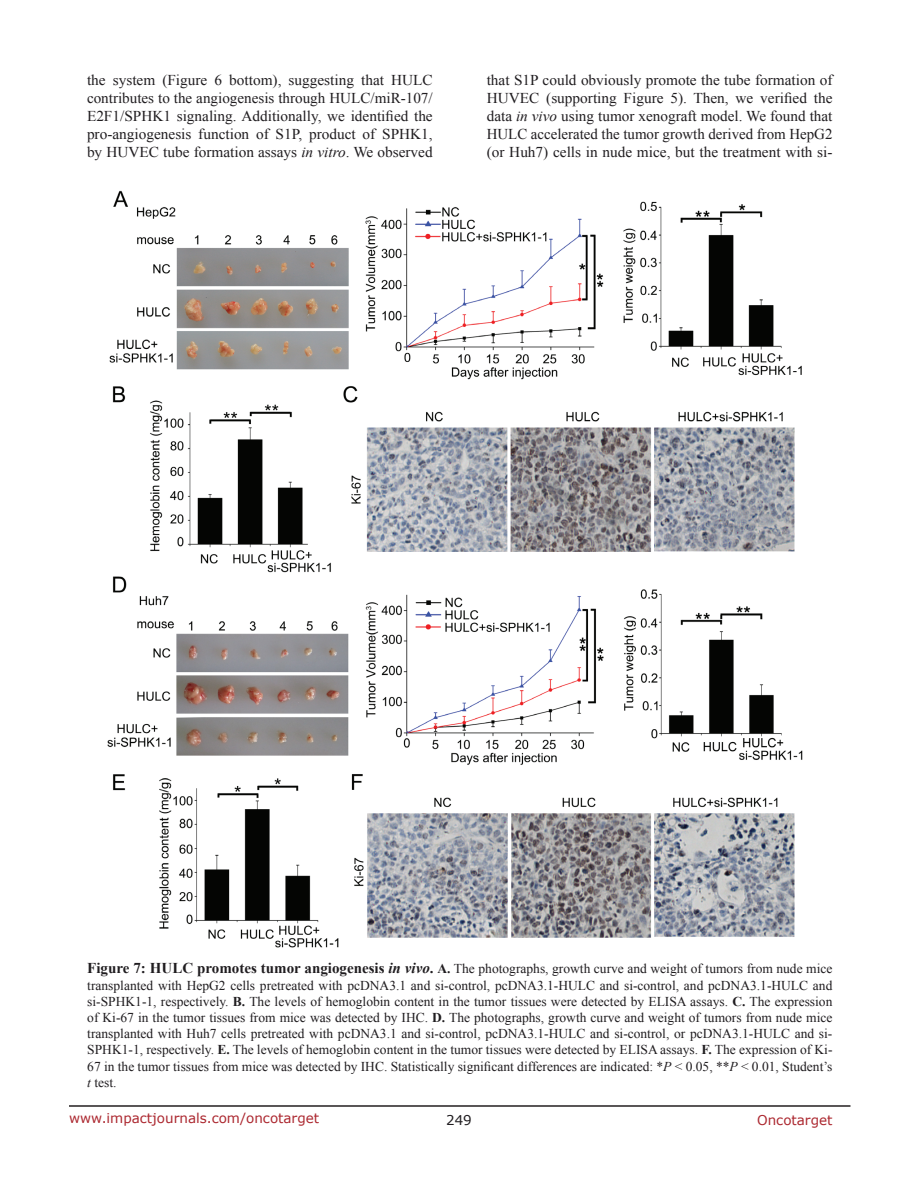
<style>
.page{position:relative;width:918px;height:1188px;background:#fff}
.page>*{position:absolute;margin:0;border:0;box-sizing:border-box;transform-origin:0 0}
.t1{font:15px/18px "Times New Roman";color:#201d20;text-align:justify}
.t2{font:13.5px/16.2px "Times New Roman";color:#201d20;text-align:justify}
.t3{font:13.5px "Verdana";color:#ac2830}
.t4{font:13.5px "Verdana";color:#201d20}
.s1{font-style:italic}
.s2{font-weight:700;font-size:15px}
.s3{font-weight:700;font-style:italic;font-size:15px}
.s4{font-weight:700}
</style>
<div class="page">
<hr style="left:69px;top:1105px;width:781px;height:2px;background:#231f20">
<img style="left:107px;top:190px;width:696px;height:758px">
<p class="t1" style="left:87px;top:71px;width:347px">the system (Figure 6 bottom), suggesting that HULC contributes to the angiogenesis through HULC/miR-107/ E2F1/SPHK1 signaling. Additionally, we identified the pro-angiogenesis function of S1P, product of SPHK1, by HUVEC tube formation assays <span class="s1">in vitro</span>. We observed</p>
<p class="t1" style="left:487px;top:71px;width:347px">that S1P could obviously promote the tube formation of HUVEC (supporting Figure 5). Then, we verified the data <span class="s1">in vivo</span> using tumor xenograft model. We found that HULC accelerated the tumor growth derived from HepG2 (or Huh7) cells in nude mice, but the treatment with si-</p>
<p class="t2" style="left:87px;top:961px;width:747px"><span class="s2">Figure 7: HULC promotes tumor angiogenesis</span> <span class="s3">in vivo</span><span class="s2">.</span> <span class="s4">A.</span> The photographs, growth curve and weight of tumors from nude mice transplanted with HepG2 cells pretreated with pcDNA3.1 and si-control, pcDNA3.1-HULC and si-control, and pcDNA3.1-HULC and si-SPHK1-1, respectively. <span class="s4">B.</span> The levels of hemoglobin content in the tumor tissues were detected by ELISA assays. <span class="s4">C.</span> The expression of Ki-67 in the tumor tissues from mice was detected by IHC. <span class="s4">D.</span> The photographs, growth curve and weight of tumors from nude mice transplanted with Huh7 cells pretreated with pcDNA3.1 and si-control, pcDNA3.1-HULC and si-control, or pcDNA3.1-HULC and si-SPHK1-1, respectively. <span class="s4">E.</span> The levels of hemoglobin content in the tumor tissues were detected by ELISA assays. <span class="s4">F.</span> The expression of Ki-67 in the tumor tissues from mice was detected by IHC. Statistically significant differences are indicated: *<span class="s1">P</span> &lt; 0.05, **<span class="s1">P</span> &lt; 0.01, Student’s <span class="s1">t</span> test.</p>
<p class="t3" style="left:69px;top:1109px;width:252px">www.impactjournals.com/oncotarget</p>
<p class="t4" style="left:446px;top:1111px;width:27px">249</p>
<p class="t3" style="left:757px;top:1111px;width:77px">Oncotarget</p>
</div>
